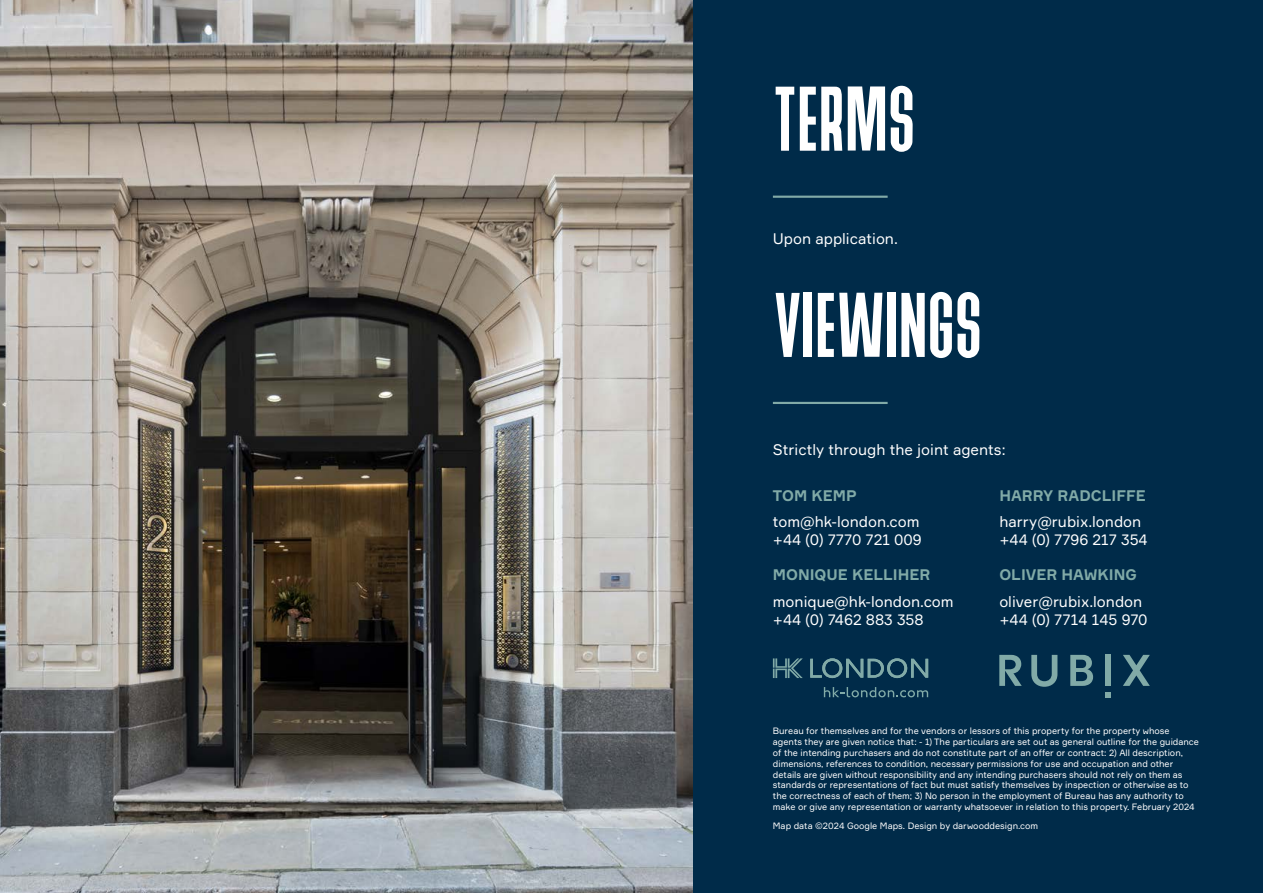
<style>
.page{position:relative;width:1263px;height:893px;background:#002b49}
.page>*{position:absolute;margin:0;border:0;box-sizing:border-box;transform-origin:0 0}
.t1{font:91.5px "Devant Horgen";color:#fff}
.t2{font:15px/18px "Formular";color:#fff}
.t3{font:700 15px "Formular";color:#81aaa7}
.t4{font:9px/10.8px "Formular";color:#fff}
</style>
<div class="page">
<hr style="left:773px;top:196px;width:115px;height:2px;background:#81aaa7">
<hr style="left:773px;top:402px;width:115px;height:2px;background:#81aaa7">
<svg style="left:810px;top:658px;width:118px;height:20px"></svg>
<svg style="left:773px;top:658px;width:30px;height:20px"></svg>
<svg style="left:824px;top:687px;width:104px;height:10px"></svg>
<svg style="left:1070px;top:655px;width:23px;height:31px"></svg>
<div style="left:1105px;top:655px;width:6px;height:31px;background:#81aaa7"></div>
<svg style="left:1105px;top:692px;width:6px;height:5px"></svg>
<svg style="left:999px;top:655px;width:23px;height:31px"></svg>
<svg style="left:1031px;top:655px;width:26px;height:32px"></svg>
<svg style="left:1123px;top:655px;width:27px;height:31px"></svg>
<img style="left:0;top:0;width:692px;height:893px">
<h1 class="t1" style="left:773px;top:71px;width:144px">TERMS</h1>
<h2 class="t2" style="left:773px;top:230px;width:126px">Upon application.</h2>
<h1 class="t1" style="left:773px;top:277px;width:211px">VIEWINGS</h1>
<h2 class="t2" style="left:773px;top:440px;width:234px">Strictly through the joint agents:</h2>
<h2 class="t3" style="left:773px;top:486px;width:85px">TOM KEMP</h2>
<h2 class="t2" style="left:773px;top:513px;width:150px">tom@hk-london.com +44 (0) 7770 721 009</h2>
<h2 class="t3" style="left:773px;top:566px;width:159px">MONIQUE KELLIHER</h2>
<h2 class="t2" style="left:773px;top:592px;width:182px">monique@hk-london.com +44 (0) 7462 883 358</h2>
<h2 class="t3" style="left:999px;top:486px;width:148px">HARRY RADCLIFFE</h2>
<h2 class="t2" style="left:999px;top:513px;width:150px">harry@rubix.london +44 (0) 7796 217 354</h2>
<h2 class="t3" style="left:999px;top:566px;width:139px">OLIVER HAWKING</h2>
<h2 class="t2" style="left:999px;top:592px;width:150px">oliver@rubix.london +44 (0) 7714 145 970</h2>
<p class="t4" style="left:773px;top:725px;width:428px">Bureau for themselves and for the vendors or lessors of this property for the property whose agents they are given notice that: - 1) The particulars are set out as general outline for the guidance of the intending purchasers and do not constitute part of an offer or contract: 2) All description, dimensions, references to condition, necessary permissions for use and occupation and other details are given without responsibility and any intending purchasers should not rely on them as standards or representations of fact but must satisfy themselves by inspection or otherwise as to the correctness of each of them; 3) No person in the employment of Bureau has any authority to make or give any representation or warranty whatsoever in relation to this property. February 2024</p>
<p class="t4" style="left:773px;top:820px;width:267px">Map data ©2024 Google Maps. Design by darwooddesign.com</p>
</div>
